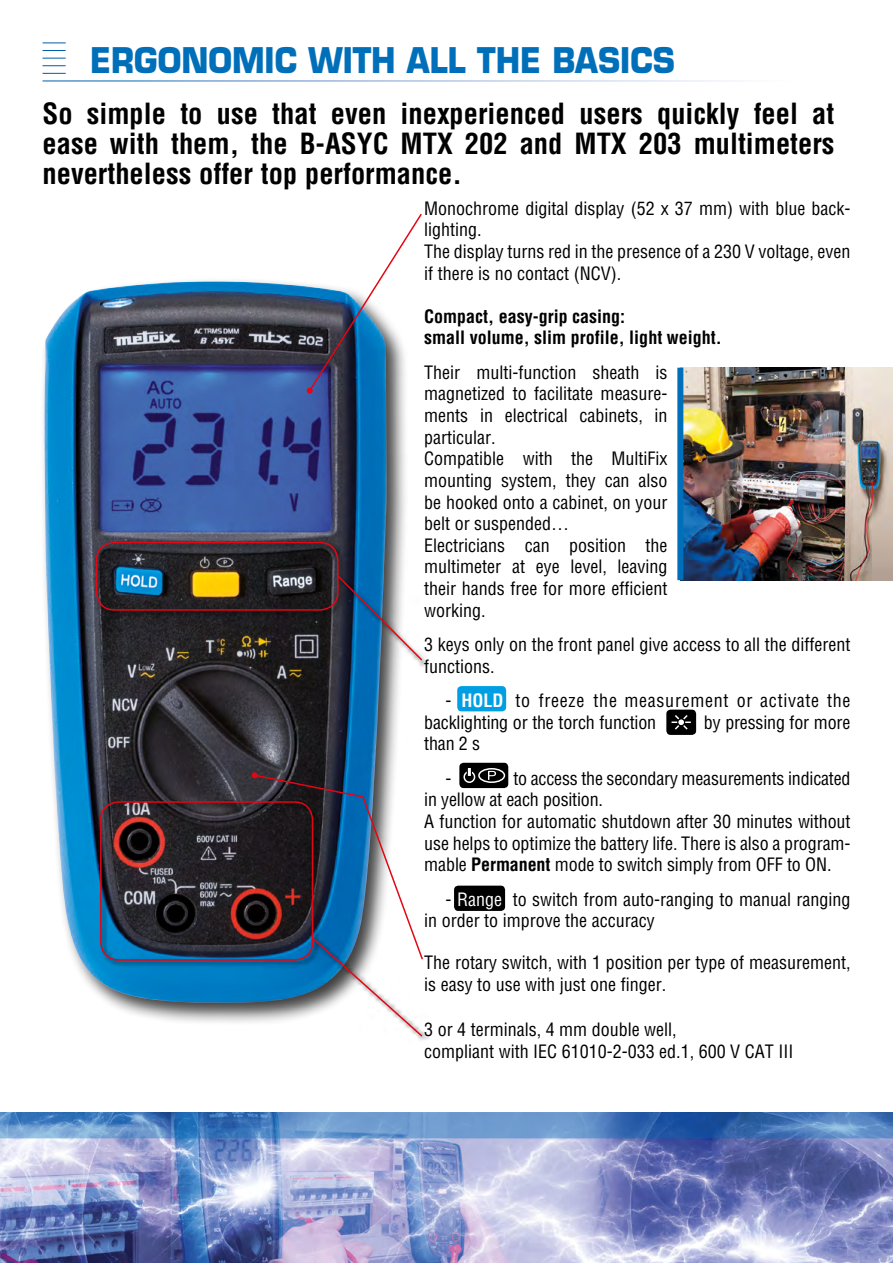
<style>
.page{position:relative;width:893px;height:1263px;background:#fff}
.page>*{position:absolute;margin:0;border:0;box-sizing:border-box;transform-origin:0 0}
.t1{font:700 34.5px "Eurostile LT Std";color:#006fb9;scale:.9 1}
.t2{font:700 condensed 28.5px/30px "Helvetica LT Std";color:#000;text-align:justify}
.t3{font:condensed 18px/21.6px "Helvetica LT Std";color:#000}
.t4{font:condensed 18px/21.6px "Helvetica LT Std";letter-spacing:.04em;color:#000}
.t5{font:700 condensed 18px/21.6px "Helvetica LT Std";color:#000}
.s1{font-weight:700;color:#fff}
.s2{font-weight:700}
.s3{color:#fff}
</style>
<div class="page">
<div style="left:457px;top:686px;width:49px;height:25px;background:#009fe3;border-radius:4px"></div>
<div style="left:454px;top:886px;width:51px;height:25px;background:#000;border-radius:4px"></div>
<svg style="left:43px;top:50px;width:23px;height:1px"></svg>
<svg style="left:43px;top:58px;width:23px;height:1px"></svg>
<svg style="left:43px;top:65px;width:23px;height:1px"></svg>
<svg style="left:43px;top:73px;width:23px;height:1px"></svg>
<svg style="left:43px;top:43px;width:23px;height:1px"></svg>
<div style="left:666px;top:710px;width:30px;height:25px;background:#000;border-radius:4px"></div>
<svg style="left:672px;top:715px;width:19px;height:15px"></svg>
<div style="left:459px;top:763px;width:49px;height:25px;background:#000;border-radius:4px"></div>
<div style="left:463px;top:771px;width:12px;height:12px;border:2px solid #fff;border-radius:50%"></div>
<svg style="left:467px;top:768px;width:5px;height:8px"></svg>
<div style="left:478px;top:768px;width:27px;height:15px;border:2px solid #fff;border-radius:50%"></div>
<svg style="left:488px;top:771px;width:8px;height:9px"></svg>
<div style="left:39px;top:277px;width:370px;height:749px;background:#000;opacity:.75"></div>
<img style="left:43px;top:281px;width:343px;height:722px">
<div style="left:95px;top:541px;width:334px;height:126px;background:#000;opacity:.75"></div>
<div style="left:96px;top:542px;width:243px;height:69px;border:2px solid #e30613;border-radius:18px"></div>
<svg style="left:336px;top:574px;width:88px;height:88px"></svg>
<div style="left:99px;top:800px;width:330px;height:243px;background:#000;opacity:.75"></div>
<div style="left:100px;top:801px;width:213px;height:160px;border:2px solid #e30613;border-radius:18px"></div>
<img style="left:0;top:1138px;width:893px;height:125px">
<svg style="left:0;top:1112px;width:893px;height:26px;background:#5385c1"></svg>
<svg style="left:252px;top:772px;width:172px;height:266px"></svg>
<svg style="left:307px;top:213px;width:115px;height:181px"></svg>
<img style="left:683px;top:368px;width:210px;height:212px">
<div style="left:677px;top:368px;width:6px;height:212px;background:#006fb9"></div>
<h1 class="t1" style="left:90px;top:39px;width:651px">ERGONOMIC WITH ALL THE BASICS</h1>
<h2 class="t2" style="left:43px;top:98px;width:794px">So simple to use that even inexperienced users quickly feel at ease with them, the B-ASYC MTX 202 and MTX 203 multimeters nevertheless offer top performance.</h2>
<p class="t3" style="left:424px;top:197px;width:428px">Monochrome digital display (52 x 37 mm) with blue back&shy;lighting.<br>The display turns red in the presence of a 230 V voltage, even if there is no contact (NCV).</p>
<p class="t5" style="left:424px;top:305px;width:299px">Compact, easy-grip casing:<br>small volume, slim profile, light weight.</p>
<p class="t3" style="left:424px;top:361px;width:245px">Their multi-function sheath is magnetized to facilitate measure&shy;ments in electrical cabinets, in particular.<br>Compatible with the MultiFix mounting system, they can also be hooked onto a cabinet, on your belt or suspended…<br>Electricians can position the multimeter at eye level, leaving their hands free for more efficient working.</p>
<p class="t3" style="left:424px;top:633px;width:428px">3 keys only on the front panel give access to all the different functions.</p>
<p class="t4" style="left:424px;top:690px;width:428px;text-indent:21px">- <span class="s1">HOLD</span> to freeze the measurement or activate the backlighting or the torch function</p>
<p class="t3" style="left:704px;top:711px;width:148px">by pressing for more</p>
<p class="t3" style="left:424px;top:726px;width:57px;line-height:34.5px;text-align:center">than 2 s -</p>
<p class="t3" style="left:424px;top:767px;width:428px;text-indent:89px">to access the secondary measurements indicated in yellow at each position.<br>A function for automatic shutdown after 30 minutes without use helps to optimize the battery life. There is also a program&shy;mable <span class="s2">Permanent</span> mode to switch simply from OFF to ON.</p>
<p class="t3" style="left:424px;top:888px;width:428px;text-indent:21px">- <span class="s3">Range</span> to switch from auto-ranging to manual ranging in order to improve the accuracy</p>
<p class="t3" style="left:424px;top:952px;width:428px">The rotary switch, with 1 position per type of measurement, is easy to use with just one finger.</p>
<p class="t3" style="left:424px;top:1019px;width:371px">3 or 4 terminals, 4 mm double well,<br>compliant with IEC 61010-2-033 ed.1, 600 V CAT III</p>
</div>
